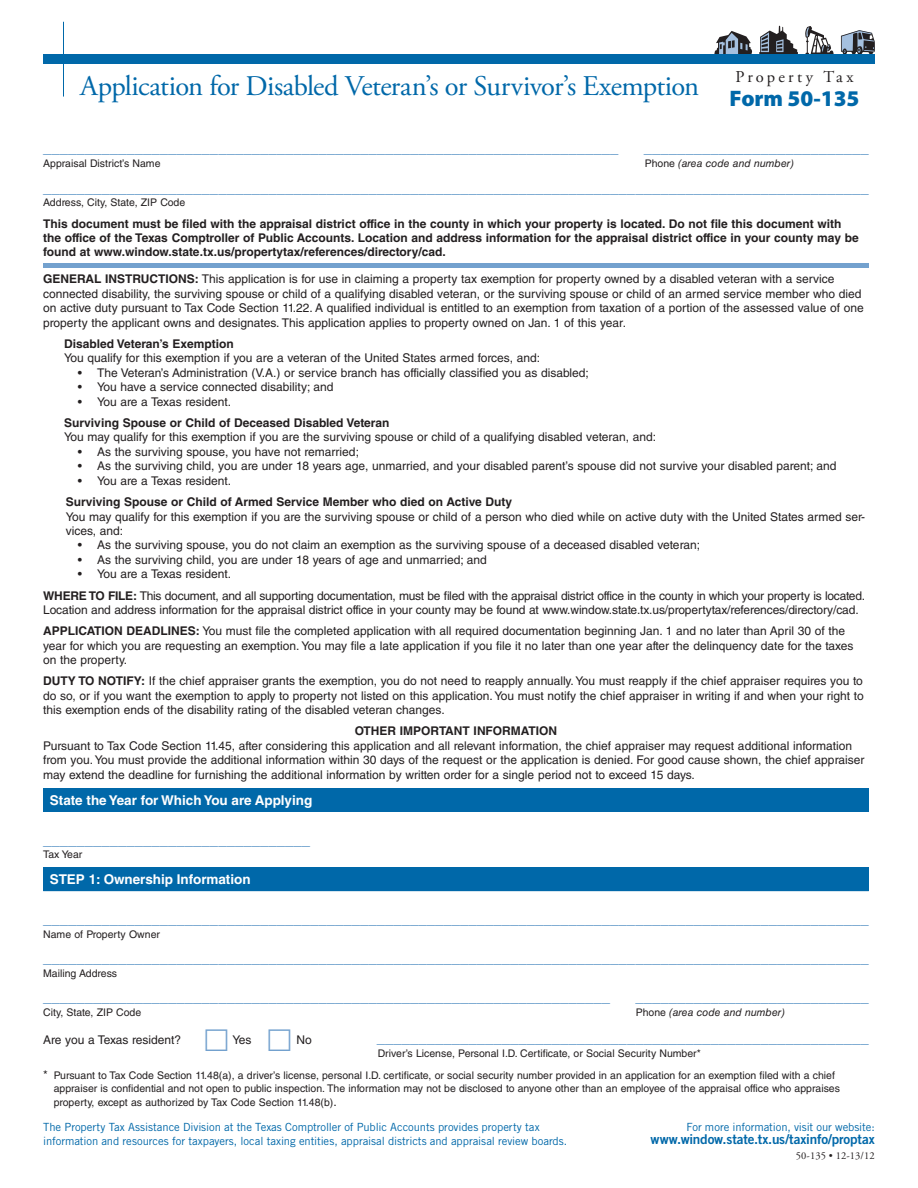
<style>
.page{position:relative;width:918px;height:1188px;background:#fff}
.page>*{position:absolute;margin:0;border:0;box-sizing:border-box;transform-origin:0 0}
.t1{font:28.5px "Adobe Garamond Pro";letter-spacing:-.025em;color:#0068a9}
.FORM{font:900 22.5px "Myriad Pro";color:#0068a9}
.Property_Tax_Header{font:16.5px "Adobe Garamond Pro";letter-spacing:.185em;color:#231f20}
.Line{font:15px "Helvetica LT Std";color:#5b94c6}
.Divider_Bar{font:700 13.5px "Helvetica LT Std";color:#fff}
.t2{font:13.5px "Trade Gothic LT Std Bd 2";letter-spacing:-.01em;color:#0068a9}
.Intro_Text{font:12px/14.4px "Helvetica LT Std";color:#231f20}
.Intro_Text_Bullet{font:12px "Helvetica LT Std";color:#231f20}
.Intro_Text-2{font:700 12px/14.4px "Helvetica LT Std";color:#231f20}
.Body__Indent_2{font:12px/14.4px "Helvetica LT Std";color:#231f20}
.Intro_Text-3{font:12px/14.4px "Helvetica LT Std";letter-spacing:-.02em;color:#231f20}
.Body__Indent_2-2{font:700 12px "Helvetica LT Std";color:#231f20}
.t3{font:11.25px/13.5px "Trade Gothic LT Std";letter-spacing:-.005em;color:#0068a9}
.Text_Below_Line{font:10.5px/12.6px "Helvetica LT Std";color:#231f20}
.Text_Below_Line-2{font:italic 10.5px "Helvetica LT Std";color:#231f20}
.Form_Number_at_Botto{font:10.5px "Adobe Garamond Pro";letter-spacing:.01em;color:#231f20}
.s1{font-style:normal}
.s2{font-weight:700}
.s3{font-size:12px}
</style>
<div class="page">
<svg style="left:759px;top:26px;width:39px;height:28px"></svg>
<svg style="left:714px;top:31px;width:38px;height:23px"></svg>
<svg style="left:805px;top:26px;width:29px;height:28px"></svg>
<svg style="left:841px;top:30px;width:34px;height:24px"></svg>
<div style="left:43px;top:54px;width:832px;height:10px;background:#0068a9"></div>
<hr style="left:63px;top:22px;width:1px;height:75px;background:#0068a9">
<hr style="left:43px;top:264px;width:826px;height:4px;background:#73a1ce">
<div style="left:43px;top:788px;width:826px;height:23px;background:#0068a9"></div>
<hr style="left:43px;top:811px;width:826px;height:1px;background:#0068a9">
<div style="left:43px;top:867px;width:826px;height:24px;background:#0068a9"></div>
<p class="t1" style="left:80px;top:69px;width:620px">Application for Disabled Veteran’s or Survivor’s Exemption</p>
<p class="Property_Tax_Header" style="left:735px;top:67px;width:120px">Property Tax</p>
<p class="FORM" style="left:730px;top:86px;width:131px">Form 50-135</p>
<p class="Line" style="left:43px;top:139px;width:577px">_____________________________________________________________________</p>
<p class="Line" style="left:644px;top:139px;width:227px">___________________________</p>
<p class="Text_Below_Line" style="left:43px;top:157px;width:119px">Appraisal District’s Name</p>
<p class="Text_Below_Line-2" style="left:645px;top:157px;width:151px"><span class="s1">Phone</span> (area code and number)</p>
<p class="Line" style="left:43px;top:179px;width:827px">___________________________________________________________________________________________________</p>
<p class="Text_Below_Line" style="left:43px;top:196px;width:144px">Address, City, State, ZIP Code</p>
<p class="Intro_Text-2" style="left:43px;top:216px;width:817px">This document must be filed with the appraisal district office in the county in which your property is located. Do not file this document with the office of the Texas Comptroller of Public Accounts. Location and address information for the appraisal district office in your county may be found at www.window.state.tx.us/propertytax/references/directory/cad.</p>
<p class="Intro_Text" style="left:43px;top:272px;width:822px"><span class="s2">GENERAL INSTRUCTIONS:</span> This application is for use in claiming a property tax exemption for property owned by a disabled veteran with a service connected disability, the surviving spouse or child of a qualifying disabled veteran, or the surviving spouse or child of an armed service member who died on active duty pursuant to Tax Code Section 11.22. A qualified individual is entitled to an exemption from taxation of a portion of the assessed value of one property the applicant owns and designates. This application applies to property owned on Jan. 1 of this year.</p>
<p class="Body__Indent_2-2" style="left:64px;top:336px;width:171px">Disabled Veteran’s Exemption</p>
<p class="Body__Indent_2" style="left:64px;top:351px;width:477px">You qualify for this exemption if you are a veteran of the United States armed forces, and:</p>
<p class="Intro_Text_Bullet" style="left:78px;top:366px;width:513px">• The Veteran’s Administration (V.A.) or service branch has officially classified you as disabled;</p>
<p class="Intro_Text_Bullet" style="left:78px;top:380px;width:257px">• You have a service connected disability; and</p>
<p class="Intro_Text_Bullet" style="left:78px;top:395px;width:155px">• You are a Texas resident.</p>
<p class="Body__Indent_2-2" style="left:64px;top:415px;width:327px">Surviving Spouse or Child of Deceased Disabled Veteran</p>
<p class="Body__Indent_2" style="left:64px;top:430px;width:593px">You may qualify for this exemption if you are the surviving spouse or child of a qualifying disabled veteran, and:</p>
<p class="Intro_Text_Bullet" style="left:78px;top:445px;width:283px">• As the surviving spouse, you have not remarried;</p>
<p class="Intro_Text_Bullet" style="left:78px;top:459px;width:760px">• As the surviving child, you are under 18 years age, unmarried, and your disabled parent’s spouse did not survive your disabled parent; and</p>
<p class="Intro_Text_Bullet" style="left:78px;top:474px;width:155px">• You are a Texas resident.</p>
<p class="Body__Indent_2-2" style="left:66px;top:495px;width:448px">Surviving Spouse or Child of Armed Service Member who died on Active Duty</p>
<p class="Body__Indent_2" style="left:66px;top:509px;width:801px">You may qualify for this exemption if you are the surviving spouse or child of a person who died while on active duty with the United States armed ser&shy;vices, and:</p>
<p class="Intro_Text_Bullet" style="left:78px;top:538px;width:624px">• As the surviving spouse, you do not claim an exemption as the surviving spouse of a deceased disabled veteran;</p>
<p class="Intro_Text_Bullet" style="left:78px;top:553px;width:411px">• As the surviving child, you are under 18 years of age and unmarried; and</p>
<p class="Intro_Text_Bullet" style="left:78px;top:567px;width:155px">• You are a Texas resident.</p>
<p class="Intro_Text-3" style="left:43px;top:588px;width:823px"><span class="s2">WHERE TO FILE:</span> This document, and all supporting documentation, must be filed with the appraisal district office in the county in which your property is located.<br>Location and address information for the appraisal district office in your county may be found at www.window.state.tx.us/propertytax/references/directory/cad.</p>
<p class="Intro_Text" style="left:43px;top:624px;width:812px"><span class="s2">APPLICATION DEADLINES:</span> You must file the completed application with all required documentation beginning Jan. 1 and no later than April 30 of the year for which you are requesting an exemption. You may file a late application if you file it no later than one year after the delinquency date for the taxes on the property.</p>
<p class="Intro_Text" style="left:43px;top:674px;width:822px;text-align:justify"><span class="s2">DUTY TO NOTIFY:</span> If the chief appraiser grants the exemption, you do not need to reapply annually. You must reapply if the chief appraiser requires you to do so, or if you want the exemption to apply to property not listed on this application. You must notify the chief appraiser in writing if and when your right to this exemption ends of the disability rating of the disabled veteran changes.</p>
<p class="Intro_Text-2" style="left:355px;top:724px;width:204px">OTHER IMPORTANT INFORMATION</p>
<p class="Intro_Text" style="left:43px;top:739px;width:823px">Pursuant to Tax Code Section 11.45, after considering this application and all relevant information, the chief appraiser may request additional information from you. You must provide the additional information within 30 days of the request or the application is denied. For good cause shown, the chief appraiser may extend the deadline for furnishing the additional information by written order for a single period not to exceed 15 days.</p>
<p class="Divider_Bar" style="left:50px;top:792px;width:264px">State the Year for Which You are Applying</p>
<p class="Line" style="left:43px;top:831px;width:268px">________________________________</p>
<p class="Text_Below_Line" style="left:43px;top:848px;width:41px">Tax Year</p>
<p class="Divider_Bar" style="left:50px;top:871px;width:202px">STEP 1: Ownership Information</p>
<p class="Line" style="left:43px;top:910px;width:827px">___________________________________________________________________________________________________</p>
<p class="Text_Below_Line" style="left:43px;top:928px;width:118px">Name of Property Owner</p>
<p class="Line" style="left:43px;top:949px;width:827px">___________________________________________________________________________________________________</p>
<p class="Text_Below_Line" style="left:43px;top:967px;width:76px">Mailing Address</p>
<p class="Line" style="left:43px;top:988px;width:569px">____________________________________________________________________</p>
<p class="Line" style="left:635px;top:988px;width:235px">____________________________</p>
<p class="Text_Below_Line" style="left:43px;top:1006px;width:100px">City, State, ZIP Code</p>
<p class="Text_Below_Line-2" style="left:636px;top:1006px;width:151px"><span class="s1">Phone</span> (area code and number)</p>
<p class="Intro_Text" style="left:43px;top:1033px;width:140px">Are you a Texas resident?</p>
<p class="Intro_Text" style="left:233px;top:1033px;width:20px">Yes</p>
<p class="Intro_Text" style="left:297px;top:1033px;width:17px">No</p>
<p class="Line" style="left:377px;top:1029px;width:494px">___________________________________________________________</p>
<p class="Text_Below_Line" style="left:378px;top:1047px;width:325px">Driver’s License, Personal I.D. Certificate, or Social Security Number*</p>
<p class="Text_Below_Line" style="left:54px;top:1069px;width:788px;text-indent:-10px"><span class="s3">*</span> Pursuant to Tax Code Section 11.48(a), a driver’s license, personal I.D. certificate, or social security number provided in an application for an exemption filed with a chief appraiser is confidential and not open to public inspection. The information may not be disclosed to anyone other than an employee of the appraisal office who appraises</p>
<p class="Text_Below_Line" style="left:54px;top:1096px;width:285px">property, except as authorized by Tax Code Section 11.48(b)<span class="s3">.</span></p>
<p class="t3" style="left:43px;top:1120px;width:526px">The Property Tax Assistance Division at the Texas Comptroller of Public Accounts provides property tax information and resources for taxpayers, local taxing entities, appraisal districts and appraisal review boards.</p>
<p class="t3" style="left:686px;top:1120px;width:190px">For more information, visit our website:</p>
<p class="t2" style="left:651px;top:1131px;width:226px">www.window.state.tx.us/taxinfo/proptax</p>
<p class="Form_Number_at_Botto" style="left:796px;top:1149px;width:80px">50-135 • 12-13/12</p>
</div>
